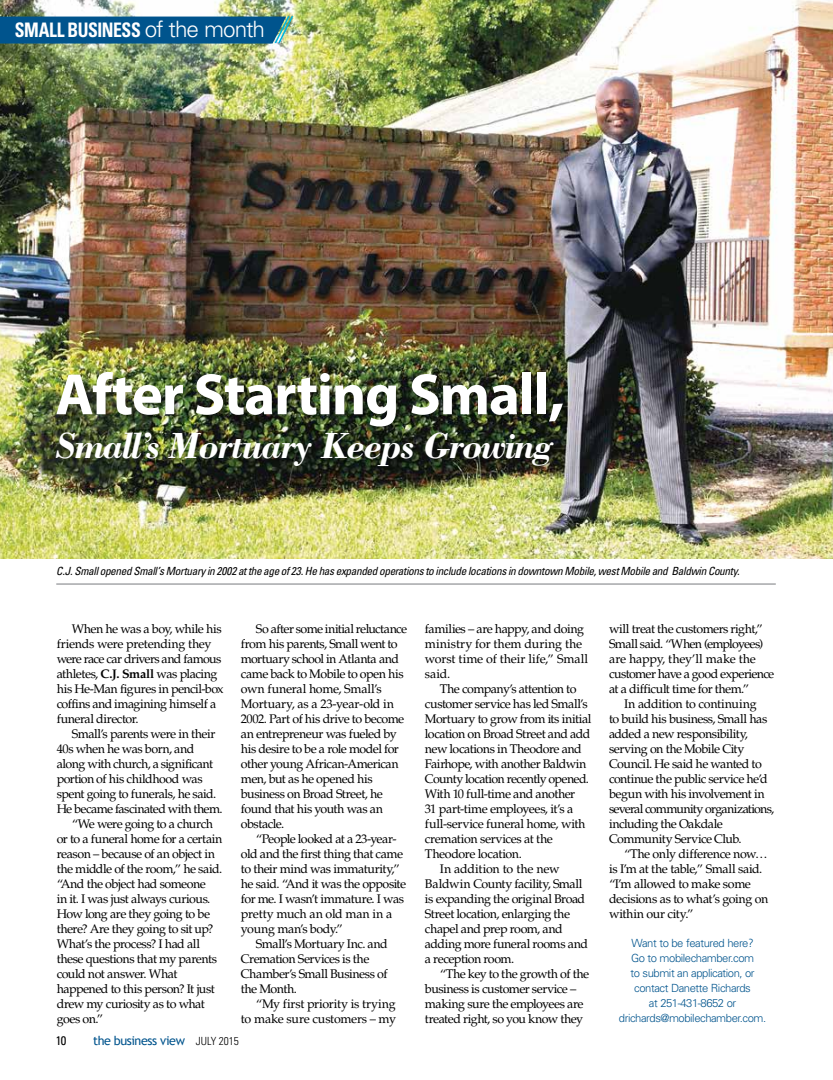
<style>
.page{position:relative;width:833px;height:1080px;background:#fff}
.page>*{position:absolute;margin:0;border:0;box-sizing:border-box;transform-origin:0 0}
.t1{font:700 58.75px "Myriad Pro";letter-spacing:-.02em;color:#fff}
.t2{font:italic 700 37.5px "Bodoni";letter-spacing:-.04em;color:#fff}
.t3{font:700 condensed 20px "Univers";letter-spacing:-.025em;color:#fff;scale:.88 1}
.t4{font:12.5px/15px "Palatino";letter-spacing:-.035em;color:#000}
.t5{font:12.5px/15px "Palatino";letter-spacing:-.015em;color:#000;text-align:right}
.t6{font:12.5px "Trebuchet MS";letter-spacing:-.035em;color:#00548d}
.t7{font:condensed 12.5px "Univers";color:#000}
.t8{font:italic condensed 11.25px "Univers";letter-spacing:-.03em;color:#000}
.t9{font:300 11.25px/15px "Univers";letter-spacing:-.04em;color:#00548d;text-align:center}
.s1{font-weight:300;font-stretch:normal;font-size:22.5px}
.s2{font-size:61.25px}
.s3{font-weight:700}
.s4{font-family:"Univers";font-weight:300;font-stretch:condensed;font-size:11.25px;color:#000}
</style>
<div class="page">
<img style="left:0;top:0;width:832px;height:558px">
<hr style="left:56px;top:583px;width:719px;height:2px;background:#939598">
<div style="left:57px;top:374px;width:512px;height:98px;background:#000;opacity:.35"></div>
<svg style="left:0;top:16px;width:293px;height:28px;background:#0d5d8f"></svg>
<h3 class="t3" style="left:15px;top:18px;width:286px">SMALL BUSINESS <span class="s1">of the month</span></h3>
<h1 class="t1" style="left:55px;top:356px;width:511px">After Starting Small<span class="s2">,</span></h1>
<h2 class="t2" style="left:55px;top:422px;width:498px">Small’s Mortuary Keeps Growing</h2>
<p class="t8" style="left:56px;top:564px;width:685px">C.J. Small opened Small’s Mortuary in 2002 at the age of 23. He has expanded operations to include locations in downtown Mobile, west Mobile and Baldwin County.</p>
<p class="t4" style="left:57px;top:622px;width:168px;text-indent:15px">When he was a boy, while his friends were pretending they were race car drivers and famous athletes, <span class="s3">C.J. Small</span> was placing his He-Man figures in pencil-box coffins and imagining himself a funeral director.</p>
<p class="t4" style="left:72px;top:727px;width:145px">Small’s parents were in their</p>
<p class="t4" style="left:57px;top:742px;width:139px">40s when he was born, and</p>
<p class="t4" style="left:57px;top:757px;width:158px">along with church, a significant</p>
<p class="t4" style="left:57px;top:772px;width:147px">portion of his childhood was</p>
<p class="t4" style="left:57px;top:787px;width:161px">spent going to funerals, he said.</p>
<p class="t4" style="left:57px;top:802px;width:167px">He became fascinated with them.</p>
<p class="t4" style="left:72px;top:817px;width:143px">“We were going to a church</p>
<p class="t4" style="left:57px;top:832px;width:167px">or to a funeral home for a certain</p>
<p class="t4" style="left:57px;top:847px;width:160px">reason – because of an object in</p>
<p class="t4" style="left:57px;top:862px;width:167px">the middle of the room,” he said.</p>
<p class="t4" style="left:57px;top:877px;width:151px">“And the object had someone</p>
<p class="t4" style="left:57px;top:892px;width:155px">in it. I was just always curious.</p>
<p class="t4" style="left:57px;top:907px;width:155px">How long are they going to be</p>
<p class="t4" style="left:57px;top:922px;width:158px">there? Are they going to sit up?</p>
<p class="t4" style="left:57px;top:937px;width:145px">What’s the process? I had all</p>
<p class="t4" style="left:57px;top:952px;width:162px">these questions that my parents</p>
<p class="t4" style="left:57px;top:967px;width:122px">could not answer. What</p>
<p class="t4" style="left:57px;top:982px;width:160px">happened to this person? It just</p>
<p class="t4" style="left:57px;top:997px;width:150px">drew my curiosity as to what</p>
<p class="t4" style="left:57px;top:1012px;width:48px">goes on.”</p>
<p class="t4" style="left:241px;top:622px;width:168px;text-indent:15px">So after some initial reluctance from his parents, Small went to mortuary school in Atlanta and came back to Mobile to open his own funeral home, Small’s<br>Mortuary, as a 23-year-old in<br>2002. Part of his drive to become an entrepreneur was fueled by his desire to be a role model for other young African-American men, but as he opened his business on Broad Street, he found that his youth was an obstacle.</p>
<p class="t4" style="left:241px;top:832px;width:167px;text-indent:15px">“People looked at a 23-year&shy;old and the first thing that came to their mind was immaturity,” he said. “And it was the opposite for me. I wasn’t immature. I was pretty much an old man in a young man’s body.”</p>
<p class="t4" style="left:241px;top:937px;width:148px;text-indent:15px">Small’s Mortuary Inc. and<br>Cremation Services is the<br>Chamber’s Small Business of the Month.</p>
<p class="t5" style="left:241px;top:997px;width:157px">“My first priority is trying<br>to make sure customers – my</p>
<p class="t7" style="left:56px;top:1033px;width:12px">10</p>
<p class="t6" style="left:93px;top:1033px;width:147px">the business view <span class="s4">JULY 2015</span></p>
<p class="t4" style="left:425px;top:622px;width:165px">families – are happy, and doing ministry for them during the worst time of their life,” Small said.</p>
<p class="t4" style="left:440px;top:682px;width:138px">The company’s attention to</p>
<p class="t4" style="left:425px;top:697px;width:164px">customer service has led Small’s</p>
<p class="t4" style="left:425px;top:712px;width:168px">Mortuary to grow from its initial</p>
<p class="t4" style="left:425px;top:727px;width:167px">location on Broad Street and add</p>
<p class="t4" style="left:425px;top:742px;width:158px">new locations in Theodore and</p>
<p class="t4" style="left:425px;top:757px;width:163px">Fairhope, with another Baldwin</p>
<p class="t4" style="left:425px;top:772px;width:165px">County location recently opened.</p>
<p class="t4" style="left:425px;top:787px;width:152px">With 10 full-time and another</p>
<p class="t4" style="left:425px;top:802px;width:150px">31 part-time employees, it’s a</p>
<p class="t4" style="left:425px;top:817px;width:162px">full-service funeral home, with</p>
<p class="t4" style="left:425px;top:832px;width:129px">cremation services at the</p>
<p class="t4" style="left:425px;top:847px;width:98px">Theodore location.</p>
<p class="t4" style="left:440px;top:862px;width:121px">In addition to the new</p>
<p class="t4" style="left:425px;top:877px;width:159px">Baldwin County facility, Small</p>
<p class="t4" style="left:425px;top:892px;width:162px">is expanding the original Broad</p>
<p class="t4" style="left:425px;top:907px;width:146px">Street location, enlarging the</p>
<p class="t4" style="left:425px;top:922px;width:139px">chapel and prep room, and</p>
<p class="t4" style="left:425px;top:937px;width:165px">adding more funeral rooms and</p>
<p class="t4" style="left:425px;top:952px;width:91px">a reception room.</p>
<p class="t4" style="left:440px;top:967px;width:151px">“The key to the growth of the</p>
<p class="t4" style="left:425px;top:982px;width:153px">business is customer service –</p>
<p class="t4" style="left:425px;top:997px;width:160px">making sure the employees are</p>
<p class="t4" style="left:425px;top:1012px;width:160px">treated right, so you know they</p>
<p class="t4" style="left:609px;top:622px;width:167px">will treat the customers right,”<br>Small said. “When (employees) are happy, they’ll make the customer have a good experience at a difficult time for them.”</p>
<p class="t4" style="left:609px;top:697px;width:167px;text-indent:15px">In addition to continuing<br>to build his business, Small has added a new responsibility, serving on the Mobile City<br>Council. He said he wanted to continue the public service he’d begun with his involvement in several community organizations, including the Oakdale<br>Community Service Club.</p>
<p class="t4" style="left:609px;top:847px;width:161px;text-indent:15px">“The only difference now… is I’m at the table,” Small said. “I’m allowed to make some decisions as to what’s going on within our city.”</p>
<p class="t9" style="left:619px;top:935px;width:149px">Want to be featured here?<br>Go to mobilechamber.com<br>to submit an application, or contact Danette Richards<br>at 251-431-8652 or drichards@mobilechamber.com.</p>
</div>
